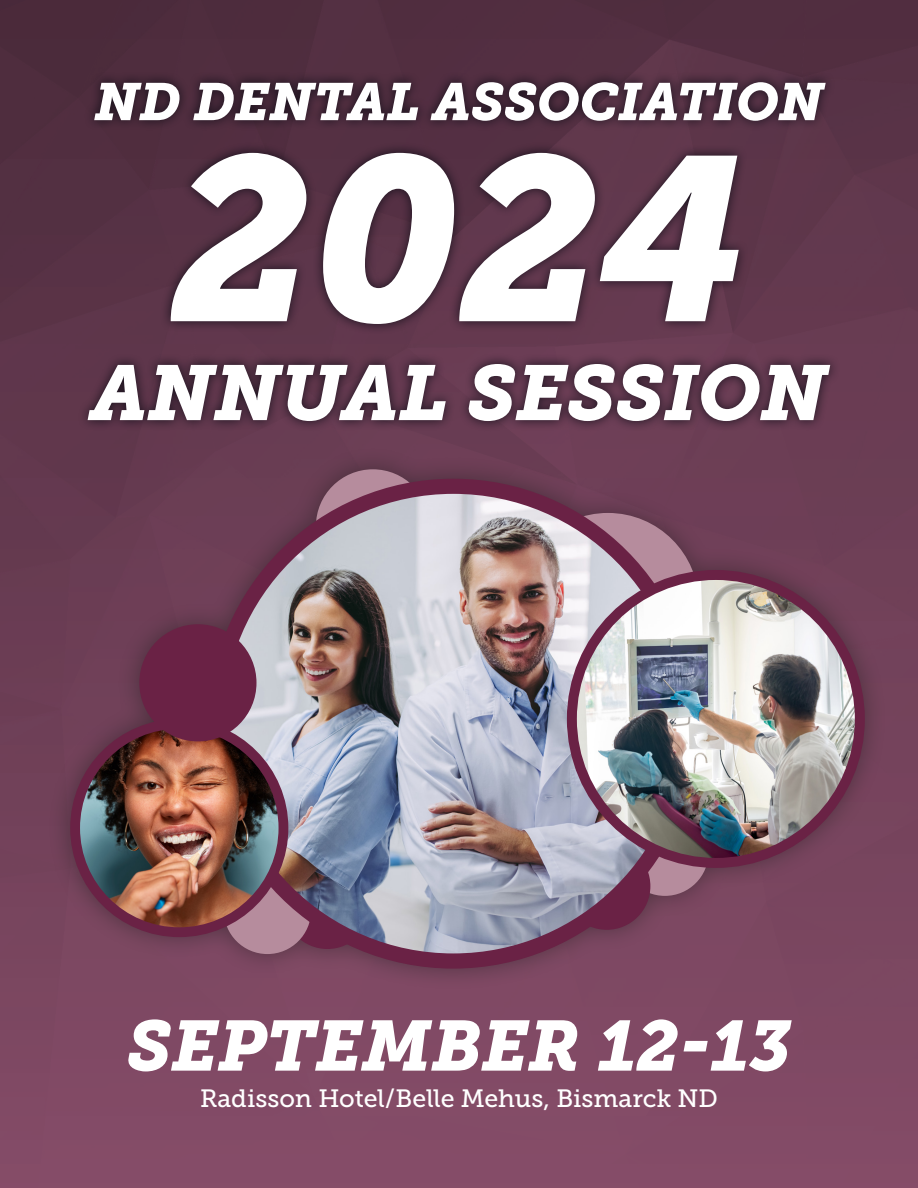
<style>
.page{position:relative;width:918px;height:1188px;background:#fff}
.page>*{position:absolute;margin:0;border:0;box-sizing:border-box;transform-origin:0 0}
.t1{font:italic 231.6px "Museo Slab 900";color:#fff}
.t2{font:italic 77.25px "Museo Slab 900";color:#fff}
.t3{font:italic 70.5px "Museo Slab 900";color:#fff}
.t4{font:italic 52.2px "Museo Slab 900";color:#fff}
.t5{font:24.9px "Museo Slab 500";color:#fff}
</style>
<div class="page">
<div style="left:0;top:0;width:918px;height:1188px;background:linear-gradient(to bottom,#512e40,#854c68)"></div>
<div style="left:160px;top:142px;width:589px;height:193px;background:#01060e;opacity:.75"></div>
<div style="left:78px;top:353px;width:763px;height:79px;background:#01060e;opacity:.75"></div>
<div style="left:84px;top:71px;width:752px;height:60px;background:#01060e;opacity:.75"></div>
<div style="left:48px;top:447px;width:839px;height:544px;background:#231f20;opacity:.5"></div>
<div style="left:284px;top:862px;width:87px;height:87px;background:#6a2245;border-radius:50%"></div>
<svg style="left:316px;top:469px;width:114px;height:114px;background:#9e6b81"></svg>
<svg style="left:224px;top:867px;width:87px;height:87px;background:#a7778b"></svg>
<svg style="left:621px;top:809px;width:88px;height:87px;background:#ab7e91"></svg>
<svg style="left:517px;top:513px;width:182px;height:182px;background:#a6768b"></svg>
<div style="left:563px;top:843px;width:87px;height:87px;background:#6a2245;border-radius:50%"></div>
<img style="left:216px;top:486px;width:475px;height:475px;border-radius:237px">
<img style="left:572px;top:575px;width:288px;height:288px;border-radius:144px">
<div style="left:567px;top:570px;width:298px;height:298px;border:10px solid #6a2245;border-radius:50%"></div>
<img style="left:75px;top:724px;width:208px;height:208px;border-radius:104px">
<div style="left:70px;top:719px;width:218px;height:218px;border:10px solid #6a2245;border-radius:50%"></div>
<div style="left:139px;top:624px;width:118px;height:117px;background:#6a2245;border-radius:50%"></div>
<p class="t4" style="left:95px;top:72px;width:730px">ND DENTAL ASSOCIATION</p>
<p class="t1" style="left:171px;top:109px;width:578px">2024</p>
<p class="t2" style="left:91px;top:349px;width:737px">ANNUAL SESSION</p>
<p class="t3" style="left:127px;top:1006px;width:665px">SEPTEMBER 12-13</p>
<p class="t5" style="left:200px;top:1085px;width:519px">Radisson Hotel/Belle Mehus, Bismarck ND</p>
</div>
